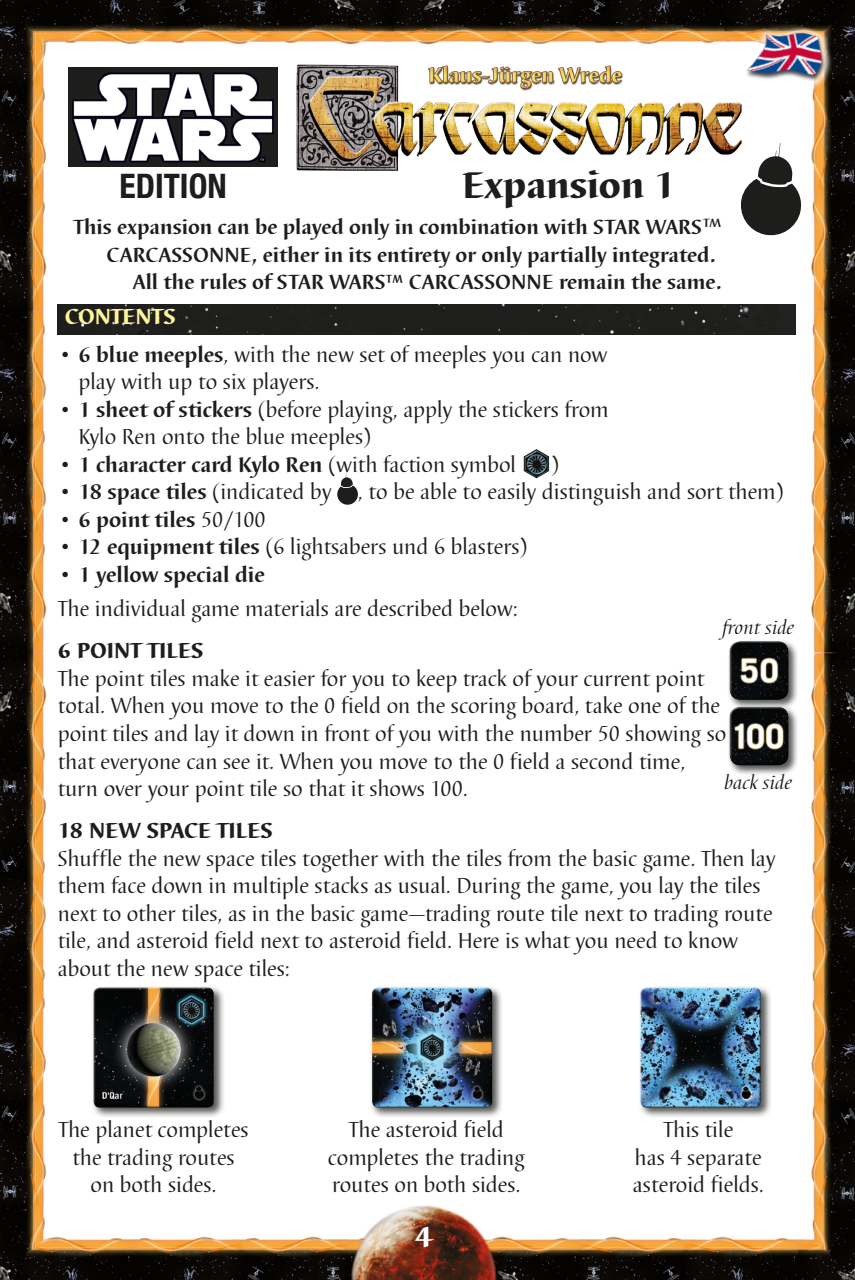
<style>
.page{position:relative;width:855px;height:1280px;background:#fff}
.page>*{position:absolute;margin:0;border:0;box-sizing:border-box;transform-origin:0 0}
.t1{font:800 38.5px "Barbedor T";color:#1d1d1b}
._01_3Step_Boxtitel{font:700 condensed 33.75px "Helvetica Neue";color:#1d1d1b}
.t2{font:800 30px "Barbedor T";color:#fff}
._02_Carc_Erw_Body{font:22.5px/27.5px "Barbedor T";color:#1d1d1b;text-align:center}
._03_Fließtext{font:22.5px/27.5px "Barbedor T";color:#1d1d1b}
.Kapitelüberschrift{font:800 22.5px "Barbedor T";color:#1d1d1b}
.Head_Green{font:800 22.5px "Barbedor T";color:#fff59c}
._03_Fließtext-2{font:700 22px "Barbedor T";color:#1d1d1b}
._02_Texthead{font:700 21.25px/27.5px "Barbedor T";color:#1d1d1b;text-align:right}
._04_Carc_Erw_Beispie{font:italic 20px "Barbedor T";color:#1d1d1b}
.s1{font-weight:700;font-size:22px}
.s2{font-weight:400;font-size:22.5px}
</style>
<div class="page">
<img style="left:0;top:0;width:855px;height:1280px">
<div style="left:58px;top:304px;width:737px;height:30px;background:#1e1e1d"></div>
<img style="left:524px;top:449px;width:25px;height:29px">
<svg style="left:337px;top:473px;width:21px;height:32px"></svg>
<img style="left:295px;top:63px;width:447px;height:108px">
<img style="left:424px;top:62px;width:201px;height:30px">
<div style="left:727px;top:704px;width:71px;height:71px;background:#1d1d1b;opacity:.75"></div>
<div style="left:730px;top:708px;width:59px;height:58px;background:#1d1d1b;opacity:.75"></div>
<div style="left:727px;top:639px;width:71px;height:71px;background:#1d1d1b;opacity:.75"></div>
<div style="left:729px;top:640px;width:58px;height:57px;background:#fff;opacity:.75"></div>
<div style="left:730px;top:643px;width:59px;height:57px;background:#1d1d1b;opacity:.75"></div>
<svg style="left:738px;top:143px;width:64px;height:95px"></svg>
<div style="left:91px;top:985px;width:134px;height:133px;background:#1d1d1b;opacity:.75"></div>
<div style="left:91px;top:985px;width:123px;height:122px;background:#fff;opacity:.75"></div>
<div style="left:93px;top:988px;width:123px;height:122px;background:#1d1d1b;opacity:.75"></div>
<div style="left:369px;top:985px;width:134px;height:133px;background:#1d1d1b;opacity:.75"></div>
<div style="left:369px;top:985px;width:123px;height:122px;background:#fff;opacity:.75"></div>
<div style="left:371px;top:988px;width:123px;height:122px;background:#1d1d1b;opacity:.75"></div>
<div style="left:638px;top:985px;width:133px;height:133px;background:#1d1d1b;opacity:.75"></div>
<div style="left:638px;top:985px;width:123px;height:122px;background:#fff;opacity:.75"></div>
<div style="left:639px;top:988px;width:124px;height:122px;background:#1d1d1b;opacity:.75"></div>
<svg style="left:734px;top:9px;width:109px;height:102px"></svg>
<img style="left:733px;top:6px;width:106px;height:99px">
<img style="left:61px;top:60px;width:217px;height:117px">
<svg style="left:0;top:0;width:4px;height:4px"></svg>
<svg style="left:0;top:1276px;width:4px;height:4px"></svg>
<svg style="left:851px;top:0;width:4px;height:4px"></svg>
<svg style="left:851px;top:1276px;width:4px;height:4px"></svg>
<p class="_01_3Step_Boxtitel" style="left:120px;top:158px;width:109px">EDITION</p>
<p class="t1" style="left:462px;top:163px;width:215px">Expansion 1</p>
<p class="_02_Texthead" style="left:74px;top:214px;width:649px">This expansion can be played only in combination with STAR WARS<sup>TM<br></sup>CARCASSONNE, either in its entirety or only partially integrated.<br>All the rules of STAR WARS™ CARCASSONNE remain the same.</p>
<p class="Head_Green" style="left:65px;top:303px;width:112px">CONTENTS</p>
<p class="_03_Fließtext" style="left:78px;top:341px;width:530px;text-indent:-21px">• <span class="s1">6 blue meeples</span>, with the new set of meeples you can now play with up to six players.</p>
<p class="_03_Fließtext" style="left:78px;top:396px;width:532px;text-indent:-21px">• <span class="s1">1 sheet of stickers</span> (before playing, apply the stickers from<br>Kylo Ren onto the blue meeples)</p>
<p class="_03_Fließtext-2" style="left:58px;top:452px;width:460px"><span class="s2">•</span> 1 character card Kylo Ren <span class="s2">(with faction symbol</span></p>
<p class="_03_Fließtext" style="left:551px;top:451px;width:10px">)</p>
<p class="_03_Fließtext" style="left:58px;top:479px;width:727px">• <span class="s1">18 space tiles</span> (indicated by , to be able to easily distinguish and sort them)</p>
<p class="_03_Fließtext-2" style="left:58px;top:507px;width:209px"><span class="s2">•</span> 6 point tiles <span class="s2">50/100</span></p>
<p class="_03_Fließtext" style="left:58px;top:534px;width:471px">• <span class="s1">12 equipment tiles</span> (6 lightsabers und 6 blasters)</p>
<p class="_03_Fließtext-2" style="left:58px;top:562px;width:208px"><span class="s2">•</span> 1 yellow special die</p>
<p class="_03_Fließtext" style="left:58px;top:596px;width:461px">The individual game materials are described below:</p>
<p class="Kapitelüberschrift" style="left:58px;top:638px;width:147px">6 POINT TILES</p>
<p class="_02_Carc_Erw_Body" style="left:58px;top:666px;width:670px;text-align:left">The point tiles make it easier for you to keep track of your current point total. When you move to the 0 field on the scoring board, take one of the point tiles and lay it down in front of you with the number 50 showing so that everyone can see it. When you move to the 0 field a second time, turn over your point tile so that it shows 100.</p>
<p class="Kapitelüberschrift" style="left:58px;top:817px;width:216px">18 NEW SPACE TILES</p>
<p class="_02_Carc_Erw_Body" style="left:58px;top:845px;width:719px;text-align:left">Shuffle the new space tiles together with the tiles from the basic game. Then lay them face down in multiple stacks as usual. During the game, you lay the tiles next to other tiles, as in the basic game—trading route tile next to trading route tile, and asteroid field next to asteroid field. Here is what you need to know about the new space tiles:</p>
<p class="_04_Carc_Erw_Beispie" style="left:722px;top:616px;width:73px">front side</p>
<p class="_04_Carc_Erw_Beispie" style="left:724px;top:771px;width:69px">back side</p>
<p class="_02_Carc_Erw_Body" style="left:58px;top:1117px;width:192px">The planet completes the trading routes on both sides.</p>
<p class="_02_Carc_Erw_Body" style="left:328px;top:1117px;width:198px">The asteroid field completes the trading routes on both sides.</p>
<p class="_02_Carc_Erw_Body" style="left:633px;top:1117px;width:132px">This tile<br>has 4 separate asteroid fields.</p>
<h3 class="t2" style="left:415px;top:1219px;width:19px">4</h3>
</div>
